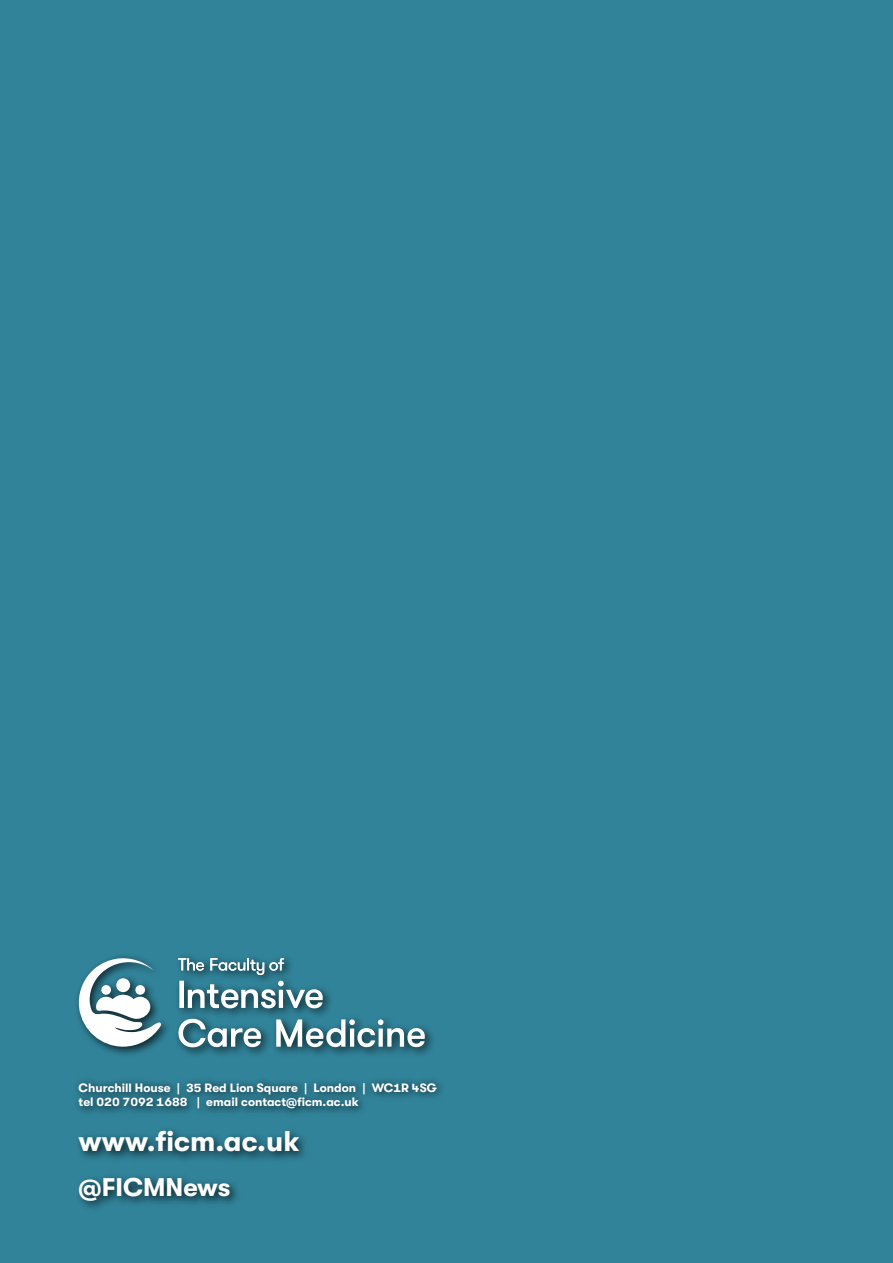
<style>
.page{position:relative;width:893px;height:1263px;background:#31839a}
.page>*{position:absolute;margin:0;border:0;box-sizing:border-box;transform-origin:0 0}
.t1{font:700 28.5px "GT Walsheim";color:#fff}
.t2{font:700 25.5px "GT Walsheim";color:#fff}
.t3{font:700 12.15px/14.5px "GT Walsheim";color:#fff}
</style>
<div class="page">
<div style="left:74px;top:952px;width:362px;height:107px;background:#000;opacity:.75"></div>
<svg style="left:79px;top:958px;width:82px;height:89px"></svg>
<div style="left:135px;top:985px;width:10px;height:10px;background:#fff;border-radius:50%"></div>
<svg style="left:178px;top:958px;width:26px;height:13px"></svg>
<svg style="left:210px;top:958px;width:74px;height:17px"></svg>
<svg style="left:179px;top:981px;width:144px;height:27px"></svg>
<svg style="left:178px;top:1019px;width:83px;height:28px"></svg>
<svg style="left:276px;top:1019px;width:149px;height:28px"></svg>
<div style="left:72px;top:1075px;width:374px;height:43px;background:#000;opacity:.75"></div>
<div style="left:74px;top:1125px;width:236px;height:38px;background:#000;opacity:.75"></div>
<div style="left:74px;top:1172px;width:167px;height:39px;background:#000;opacity:.75"></div>
<p class="t3" style="left:79px;top:1080px;width:360px">Churchill House | 35 Red Lion Square | London | WC1R 4SG tel 020 7092 1688 | email contact@ficm.ac.uk</p>
<h1 class="t1" style="left:79px;top:1125px;width:223px">www.ficm.ac.uk</h1>
<h2 class="t2" style="left:79px;top:1173px;width:153px">@FICMNews</h2>
</div>
